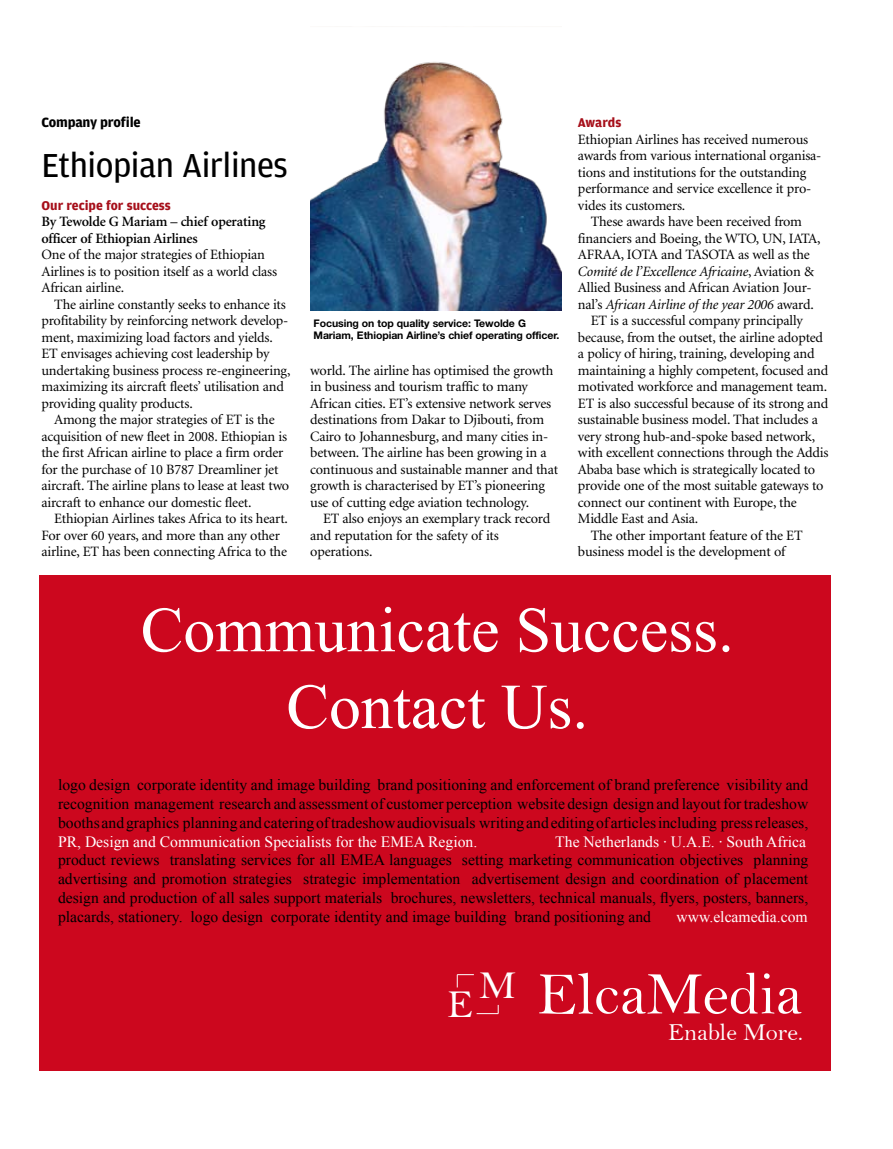
<style>
.page{position:relative;width:893px;height:1149px;background:#fff}
.page>*{position:absolute;margin:0;border:0;box-sizing:border-box;transform-origin:0 0}
.t1{font:63.9px/76.8px "Times New Roman";color:#fff;text-align:center}
.t2{font:60.75px "Bell";color:#fff}
.t3{font:39.75px "Bell";color:#fff}
.t4{font:35.25px "Amplitude";letter-spacing:-.015em;color:#000}
.t5{font:24.6px "Bell";color:#fff}
.t6{font:15.6px/18.8px "Times New Roman";color:#000;text-align:justify}
.t7{font:15.6px "Times New Roman";color:#fff}
.t8{font:14.25px/16.5px "Minion";letter-spacing:-.015em;color:#000}
.t9{font:italic 14.25px "Minion";letter-spacing:-.015em;color:#000}
.t10{font:600 14.25px/16.5px "Minion";letter-spacing:-.015em;color:#000}
.t11{font:700 14.25px "Amplitude";letter-spacing:-.015em;color:#000}
.t12{font:700 13.5px "Amplitude";color:#a60f1a}
.t13{font:700 10.5px/12px "Helvetica Neue";letter-spacing:-.01em;color:#000}
.s1{font-style:normal}
</style>
<div class="page">
<div style="left:39px;top:575px;width:792px;height:495px;background:#cc071e"></div>
<img style="left:310px;top:62px;width:251px;height:248px">
<p class="t11" style="left:41px;top:114px;width:101px">Company profile</p>
<h3 class="t4" style="left:41px;top:145px;width:248px">Ethiopian Airlines</h3>
<p class="t12" style="left:41px;top:197px;width:131px">Our recipe for success</p>
<p class="t10" style="left:41px;top:214px;width:226px">By Tewolde G Mariam – chief operating officer of Ethiopian Airlines</p>
<p class="t8" style="left:41px;top:247px;width:237px">One of the major strategies of Ethiopian<br>Airlines is to position itself as a world class<br>African airline.</p>
<p class="t8" style="left:41px;top:296px;width:251px;text-indent:13px">The airline constantly seeks to enhance its profitability by reinforcing network develop&shy;ment, maximizing load factors and yields.<br>ET envisages achieving cost leadership by undertaking business process re-engineering, maximizing its aircraft fleets’ utilisation and providing quality products.</p>
<p class="t8" style="left:41px;top:412px;width:249px;text-indent:13px">Among the major strategies of ET is the acquisition of new fleet in 2008. Ethiopian is the first African airline to place a firm order for the purchase of 10 B787 Dreamliner jet aircraft. The airline plans to lease at least two aircraft to enhance our domestic fleet.</p>
<p class="t8" style="left:41px;top:511px;width:248px;text-indent:13px">Ethiopian Airlines takes Africa to its heart.<br>For over 60 years, and more than any other airline, ET has been connecting Africa to the</p>
<p class="t13" style="left:314px;top:316px;width:247px">Focusing on top quality service: Tewolde G<br>Mariam, Ethiopian Airline’s chief operating officer.</p>
<p class="t8" style="left:310px;top:362px;width:249px">world. The airline has optimised the growth in business and tourism traffic to many African cities. ET’s extensive network serves destinations from Dakar to Djibouti, from Cairo to Johannesburg, and many cities in&shy;between. The airline has been growing in a continuous and sustainable manner and that growth is characterised by ET’s pioneering use of cutting edge aviation technology.</p>
<p class="t8" style="left:310px;top:511px;width:242px;text-indent:13px">ET also enjoys an exemplary track record and reputation for the safety of its operations.</p>
<p class="t12" style="left:578px;top:115px;width:45px">Awards</p>
<p class="t8" style="left:578px;top:131px;width:245px">Ethiopian Airlines has received numerous awards from various international organisa&shy;tions and institutions for the outstanding performance and service excellence it pro&shy;vides its customers.</p>
<p class="t8" style="left:591px;top:214px;width:213px">These awards have been received from</p>
<p class="t8" style="left:578px;top:230px;width:244px">financiers and Boeing, the WTO, UN, IATA,</p>
<p class="t8" style="left:578px;top:247px;width:233px">AFRAA, IOTA and TASOTA as well as the</p>
<p class="t9" style="left:578px;top:264px;width:238px">Comité de l’Excellence Africaine<span class="s1">, Aviation &amp;</span></p>
<p class="t8" style="left:578px;top:280px;width:235px">Allied Business and African Aviation Jour-</p>
<p class="t9" style="left:578px;top:297px;width:237px"><span class="s1">nal’s</span> African Airline of the year 2006 <span class="s1">award.</span></p>
<p class="t8" style="left:591px;top:313px;width:213px">ET is a successful company principally</p>
<p class="t8" style="left:578px;top:329px;width:247px">because, from the outset, the airline adopted</p>
<p class="t8" style="left:578px;top:346px;width:238px">a policy of hiring, training, developing and</p>
<p class="t8" style="left:578px;top:362px;width:252px">maintaining a highly competent, focused and</p>
<p class="t8" style="left:578px;top:379px;width:251px">motivated workforce and management team.</p>
<p class="t8" style="left:578px;top:395px;width:252px">ET is also successful because of its strong and</p>
<p class="t8" style="left:578px;top:412px;width:241px">sustainable business model. That includes a</p>
<p class="t8" style="left:578px;top:428px;width:239px">very strong hub-and-spoke based network,</p>
<p class="t8" style="left:578px;top:445px;width:252px">with excellent connections through the Addis</p>
<p class="t8" style="left:578px;top:461px;width:239px">Ababa base which is strategically located to</p>
<p class="t8" style="left:578px;top:478px;width:247px">provide one of the most suitable gateways to</p>
<p class="t8" style="left:578px;top:494px;width:220px">connect our continent with Europe, the</p>
<p class="t8" style="left:578px;top:511px;width:122px">Middle East and Asia.</p>
<p class="t8" style="left:591px;top:527px;width:213px">The other important feature of the ET</p>
<p class="t8" style="left:578px;top:544px;width:209px">business model is the development of</p>
<h1 class="t1" style="left:141px;top:590px;width:595px">Communicate Success.<br>Contact Us.</h1>
<p class="t6" style="left:58px;top:775px;width:752px">logo design corporate identity and image building brand positioning and enforcement of brand preference visibility and recognition management research and assessment of customer perception website design design and layout for tradeshow booths and graphics planning and catering of tradeshow audiovisuals writing and editing of articles including press releases,</p>
<p class="t7" style="left:58px;top:830px;width:421px">PR, Design and Communication Specialists for the EMEA Region.</p>
<p class="t7" style="left:555px;top:830px;width:252px">The Netherlands · U.A.E. · South Africa</p>
<p class="t6" style="left:58px;top:850px;width:752px">product reviews translating services for all EMEA languages setting marketing communication objectives planning advertising and promotion strategies strategic implementation advertisement design and coordination of placement design and production of all sales support materials brochures, newsletters, technical manuals, flyers, posters, banners, placards, stationery. logo design corporate identity and image building brand positioning and</p>
<p class="t7" style="left:676px;top:905px;width:133px">www.elcamedia.com</p>
<h3 class="t3" style="left:447px;top:980px;width:28px">E</h3>
<h3 class="t3" style="left:479px;top:961px;width:38px">M</h3>
<h2 class="t2" style="left:537px;top:957px;width:266px">ElcaMedia</h2>
<h3 class="t5" style="left:668px;top:1017px;width:137px">Enable More.</h3>
</div>
